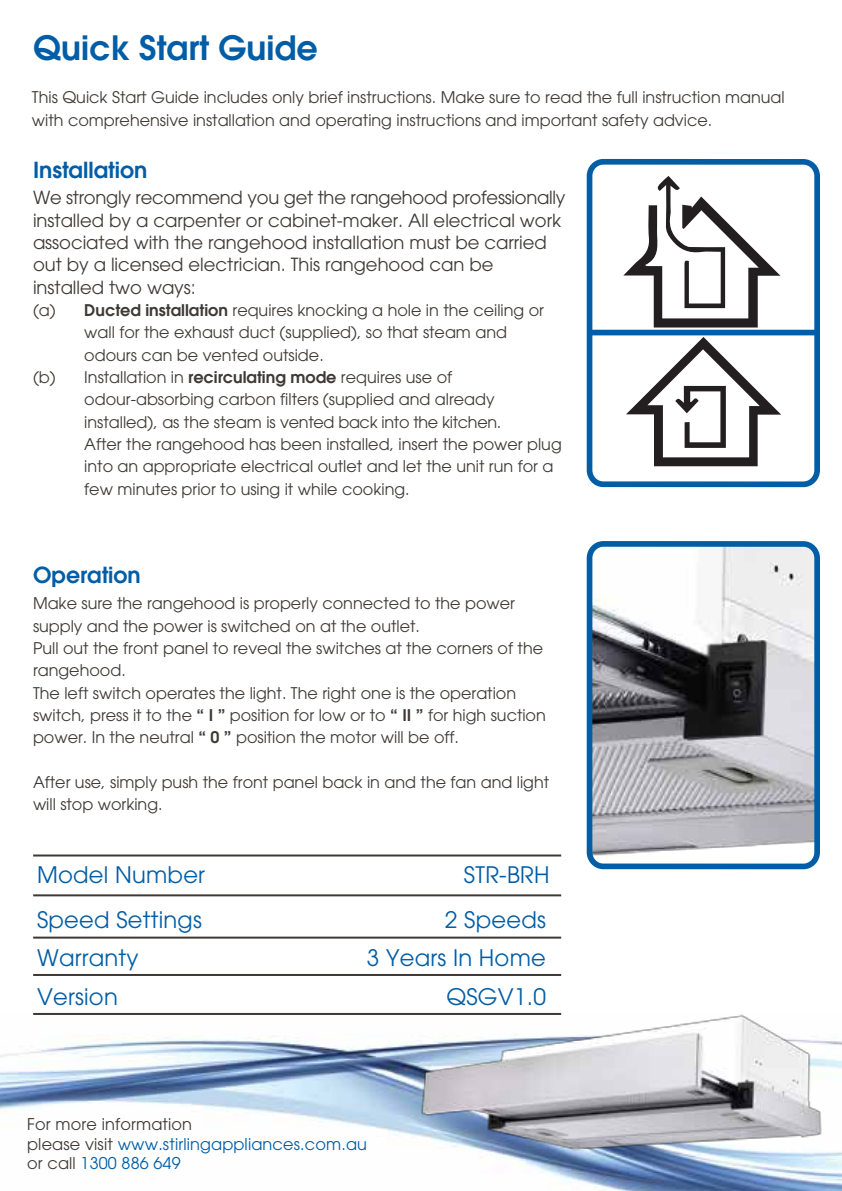
<style>
.page{position:relative;width:842px;height:1191px;background:#fff}
.page>*{position:absolute;margin:0;border:0;box-sizing:border-box;transform-origin:0 0}
.t1{font:600 33.4px "Avant Garde";color:#005da6}
.t2{font:22.6px "Avant Garde";letter-spacing:.01em;color:#005da6}
.t3{font:600 22px "Avant Garde";color:#005da6}
.t4{font:18px/22.4px "Avant Garde";color:#3e3935}
.t5{font:16.2px/19.4px "Avant Garde";letter-spacing:.01em;color:#005da6}
.t6{font:16px/22.4px "Avant Garde";color:#3e3935}
.t7{font:16px "Avant Garde";letter-spacing:-.02em;color:#3e3935}
.s1{font-weight:600}
.s2{color:#3e3935}
</style>
<div class="page">
<img style="left:0;top:1036px;width:842px;height:155px">
<hr style="left:33px;top:854px;width:528px;height:2px;background:#3e3935">
<hr style="left:33px;top:894px;width:528px;height:2px;background:#3e3935">
<hr style="left:33px;top:936px;width:528px;height:2px;background:#3e3935">
<hr style="left:33px;top:974px;width:528px;height:2px;background:#3e3935">
<hr style="left:33px;top:1013px;width:528px;height:2px;background:#3e3935">
<div style="left:586px;top:159px;width:234px;height:328px;border:6px solid #005da6;border-radius:14px"></div>
<img style="left:593px;top:548px;width:220px;height:314px">
<div style="left:586px;top:541px;width:234px;height:328px;border:6px solid #005da6;border-radius:14px"></div>
<svg style="left:623px;top:176px;width:157px;height:151px"></svg>
<svg style="left:626px;top:337px;width:155px;height:129px"></svg>
<div style="left:588px;top:330px;width:230px;height:5px;background:#005da6"></div>
<img style="left:407px;top:1013px;width:426px;height:155px">
<h1 class="t1" style="left:33px;top:25px;width:286px">Quick Start Guide</h1>
<p class="t6" style="left:32px;top:86px;width:754px">This Quick Start Guide includes only brief instructions. Make sure to read the full instruction manual with comprehensive installation and operating instructions and important safety advice.</p>
<h3 class="t3" style="left:33px;top:156px;width:116px">Installation</h3>
<p class="t4" style="left:33px;top:186px;width:534px">We strongly recommend you get the rangehood professionally installed by a carpenter or cabinet-maker. All electrical work associated with the rangehood installation must be carried out by a licensed electrician. This rangehood can be installed two ways:</p>
<p class="t6" style="left:33px;top:299px;width:512px">(a) <span class="s1">Ducted installation</span> requires knocking a hole in the ceiling or</p>
<p class="t6" style="left:84px;top:321px;width:424px">wall for the exhaust duct (supplied), so that steam and</p>
<p class="t6" style="left:84px;top:343px;width:241px">odours can be vented outside.</p>
<p class="t6" style="left:33px;top:366px;width:420px">(b) Installation in <span class="s1">recirculating mode</span> requires use of</p>
<p class="t6" style="left:84px;top:388px;width:412px">odour-absorbing carbon filters (supplied and already</p>
<p class="t7" style="left:84px;top:412px;width:418px">installed), as the steam is vented back into the kitchen.</p>
<p class="t6" style="left:84px;top:433px;width:479px">After the rangehood has been installed, insert the power plug</p>
<p class="t6" style="left:84px;top:455px;width:470px">into an appropriate electrical outlet and let the unit run for a</p>
<p class="t6" style="left:84px;top:477px;width:327px">few minutes prior to using it while cooking.</p>
<h3 class="t3" style="left:33px;top:560px;width:109px">Operation</h3>
<p class="t6" style="left:33px;top:592px;width:514px">Make sure the rangehood is properly connected to the power supply and the power is switched on at the outlet.<br>Pull out the front panel to reveal the switches at the corners of the rangehood.<br>The left switch operates the light. The right one is the operation switch, press it to the <span class="s1">“ I ”</span> position for low or to <span class="s1">“ II ”</span> for high suction power. In the neutral <span class="s1">“ 0 ”</span> position the motor will be off.</p>
<p class="t6" style="left:33px;top:771px;width:518px">After use, simply push the front panel back in and the fan and light will stop working.</p>
<h2 class="t2" style="left:37px;top:861px;width:170px">Model Number</h2>
<h2 class="t2" style="left:464px;top:861px;width:87px">STR-BRH</h2>
<h2 class="t2" style="left:37px;top:906px;width:166px">Speed Settings</h2>
<h2 class="t2" style="left:445px;top:906px;width:102px">2 Speeds</h2>
<h2 class="t2" style="left:37px;top:944px;width:103px">Warranty</h2>
<h2 class="t2" style="left:367px;top:944px;width:181px">3 Years In Home</h2>
<h2 class="t2" style="left:37px;top:983px;width:82px">Version</h2>
<h2 class="t2" style="left:446px;top:983px;width:101px">QSGV1.0</h2>
<p class="t5" style="left:27px;top:1114px;width:341px"><span class="s2">For more information<br>please visit</span> www.stirlingappliances.com.au <span class="s2">or call</span> 1300 886 649</p>
</div>
